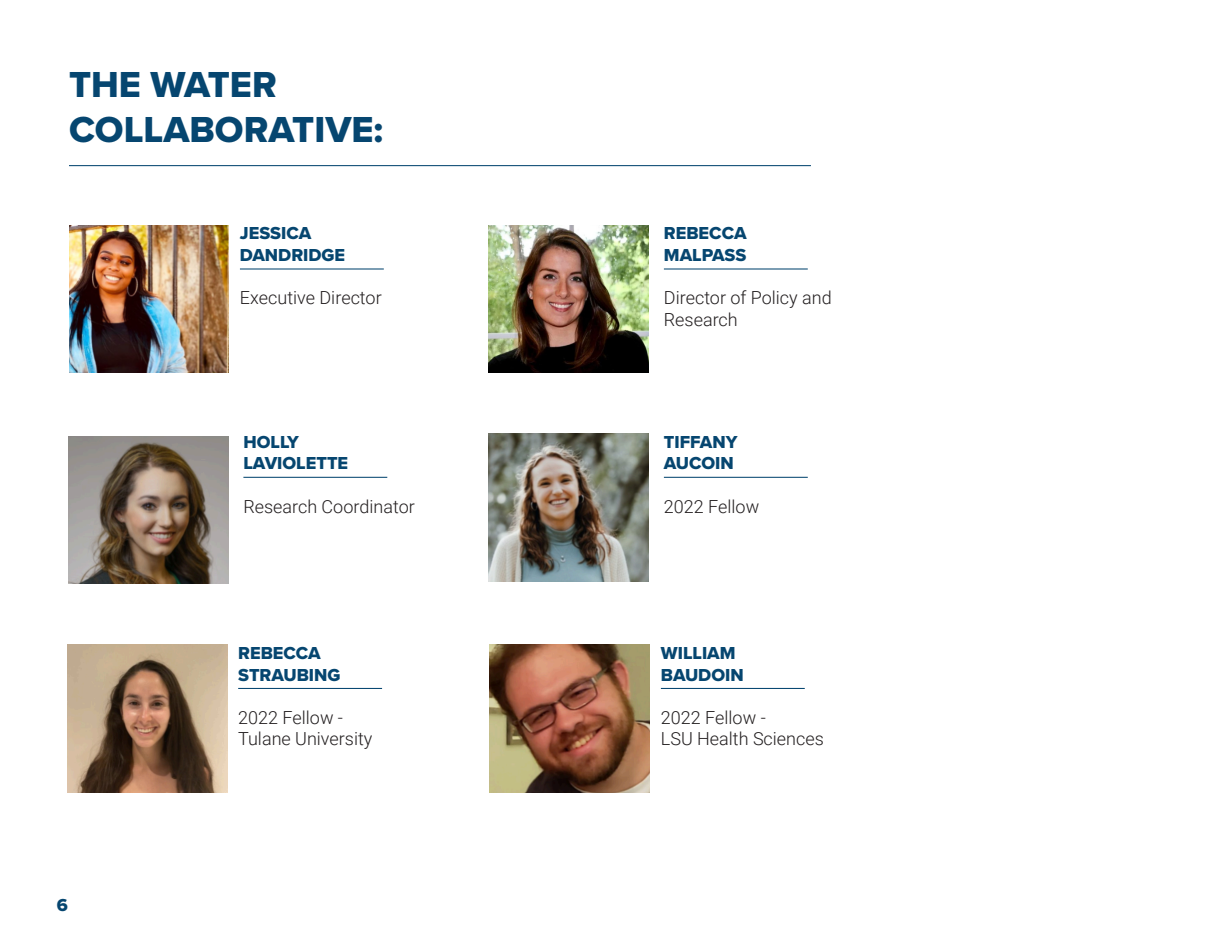
<style>
.page{position:relative;width:1215px;height:945px;background:#fff}
.page>*{position:absolute;margin:0;border:0;box-sizing:border-box;transform-origin:0 0}
.t1{font:37.5px/45px "Proxima Nova Extrabld";color:#064670}
.t2{font:300 18px/21.6px "Roboto";color:#231f20}
.t3{font:18px/21.6px "Proxima Nova Extrabld";color:#064670}
</style>
<div class="page">
<hr style="left:69px;top:165px;width:742px;height:1px;background:#064670">
<img style="left:489px;top:434px;width:159px;height:147px">
<hr style="left:664px;top:477px;width:144px;height:1px;background:#064670">
<img style="left:68px;top:436px;width:160px;height:148px">
<hr style="left:243px;top:477px;width:144px;height:1px;background:#064670">
<img style="left:69px;top:226px;width:160px;height:147px">
<hr style="left:240px;top:268px;width:144px;height:2px;background:#064670">
<img style="left:489px;top:225px;width:159px;height:148px">
<hr style="left:664px;top:268px;width:144px;height:2px;background:#064670">
<hr style="left:661px;top:688px;width:144px;height:1px;background:#064670">
<img style="left:490px;top:645px;width:160px;height:147px">
<hr style="left:238px;top:688px;width:144px;height:1px;background:#064670">
<img style="left:67px;top:645px;width:160px;height:147px">
<h1 class="t1" style="left:69px;top:62px;width:316px">THE WATER<br>COLLABORATIVE:</h1>
<p class="t3" style="left:240px;top:222px;width:107px">JESSICA<br>DANDRIDGE</p>
<p class="t2" style="left:240px;top:286px;width:143px">Executive Director</p>
<p class="t3" style="left:243px;top:431px;width:106px">HOLLY<br>LAVIOLETTE</p>
<p class="t2" style="left:243px;top:495px;width:173px">Research Coordinator</p>
<p class="t3" style="left:57px;top:894px;width:13px">6</p>
<p class="t3" style="left:238px;top:642px;width:104px">REBECCA<br>STRAUBING</p>
<p class="t2" style="left:238px;top:706px;width:136px">2022 Fellow -<br>Tulane University</p>
<p class="t3" style="left:664px;top:222px;width:84px">REBECCA<br>MALPASS</p>
<p class="t2" style="left:664px;top:286px;width:169px">Director of Policy and<br>Research</p>
<p class="t3" style="left:664px;top:431px;width:75px">TIFFANY<br>AUCOIN</p>
<p class="t2" style="left:664px;top:495px;width:97px">2022 Fellow</p>
<p class="t3" style="left:661px;top:642px;width:84px">WILLIAM<br>BAUDOIN</p>
<p class="t2" style="left:661px;top:706px;width:164px">2022 Fellow -<br>LSU Health Sciences</p>
</div>
